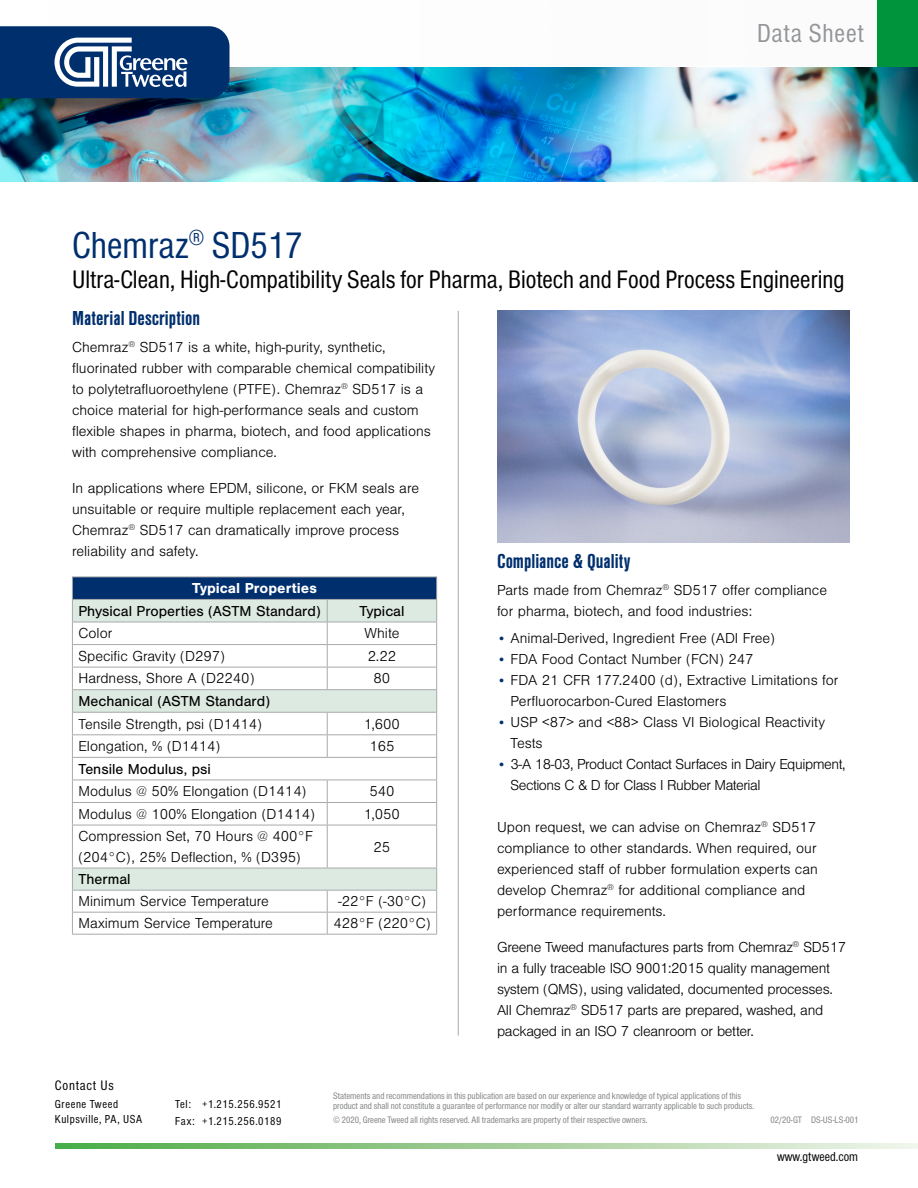
<style>
.page{position:relative;width:918px;height:1188px;background:#fff}
.page>*{position:absolute;margin:0;border:0;box-sizing:border-box;transform-origin:0 0}
.t1{font:39px "Nimbus San Con";color:#002f6e}
.t2{font:27px "Nimbus San Con";letter-spacing:.03em;color:#939598}
.t3{font:26.25px "Nimbus San Con";color:#000}
.t4{font:700 21px "Nimbus San Con";color:#002f6e}
.t5{font:300 15px/21px "Nimbus San";color:#000}
.t6{font:300 15px/21px "Nimbus San";letter-spacing:-.02em;color:#000}
.t7{font:15px "Nimbus San";color:#000}
.t8{font:300 15px/21px "Nimbus San";letter-spacing:-.03em;color:#000}
.t9{font:700 15px "Nimbus San";color:#fff}
.t10{font:14.25px "Nimbus San Con";letter-spacing:.05em;color:#000}
.t11{font:13.5px "Nimbus San Con";color:#000}
.t12{font:12px/15px "Nimbus San Con";letter-spacing:.05em;color:#000}
.t13{font:9.75px/10.5px "Nimbus San Con";color:#808285}
.s1{font-size:13.5px;color:#002f6e}
</style>
<div class="page">
<div style="left:878px;top:0;width:40px;height:68px;background:#00943c"></div>
<hr style="left:458px;top:311px;width:1px;height:725px;background:#a7a9ac">
<svg style="left:55px;top:1144px;width:863px;height:4px;background:#9ece96"></svg>
<img style="left:0;top:68px;width:918px;height:113px">
<div style="left:0;top:29px;width:227px;height:88px;background:#000;opacity:.45"></div>
<svg style="left:0;top:26px;width:229px;height:72px;background:#2a5186"></svg>
<img style="left:497px;top:311px;width:352px;height:231px">
<div style="left:72px;top:577px;width:365px;height:22px;background:#002f6e"></div>
<svg style="left:73px;top:600px;width:363px;height:290px"></svg>
<hr style="left:72px;top:577px;width:255px;height:1px;background:#a7a9ac">
<hr style="left:327px;top:577px;width:110px;height:1px;background:#a7a9ac">
<hr style="left:72px;top:599px;width:255px;height:1px;background:#a7a9ac">
<hr style="left:327px;top:599px;width:110px;height:1px;background:#a7a9ac">
<hr style="left:72px;top:622px;width:255px;height:1px;background:#a7a9ac">
<hr style="left:327px;top:622px;width:110px;height:1px;background:#a7a9ac">
<hr style="left:72px;top:644px;width:255px;height:1px;background:#a7a9ac">
<hr style="left:327px;top:644px;width:110px;height:1px;background:#a7a9ac">
<hr style="left:72px;top:667px;width:255px;height:1px;background:#a7a9ac">
<hr style="left:327px;top:667px;width:110px;height:1px;background:#a7a9ac">
<svg style="left:327px;top:600px;width:1px;height:89px"></svg>
<hr style="left:72px;top:689px;width:255px;height:1px;background:#a7a9ac">
<hr style="left:327px;top:689px;width:110px;height:1px;background:#a7a9ac">
<hr style="left:72px;top:712px;width:255px;height:1px;background:#a7a9ac">
<hr style="left:327px;top:712px;width:110px;height:1px;background:#a7a9ac">
<hr style="left:72px;top:734px;width:255px;height:1px;background:#a7a9ac">
<hr style="left:327px;top:734px;width:110px;height:1px;background:#a7a9ac">
<svg style="left:327px;top:713px;width:1px;height:44px"></svg>
<hr style="left:72px;top:757px;width:255px;height:1px;background:#a7a9ac">
<hr style="left:327px;top:757px;width:110px;height:1px;background:#a7a9ac">
<hr style="left:72px;top:780px;width:255px;height:1px;background:#a7a9ac">
<hr style="left:327px;top:780px;width:110px;height:1px;background:#a7a9ac">
<hr style="left:72px;top:802px;width:255px;height:1px;background:#a7a9ac">
<svg style="left:72px;top:577px;width:1px;height:248px"></svg>
<hr style="left:327px;top:802px;width:110px;height:1px;background:#a7a9ac">
<svg style="left:327px;top:780px;width:1px;height:45px"></svg>
<svg style="left:436px;top:577px;width:1px;height:248px"></svg>
<hr style="left:72px;top:825px;width:255px;height:1px;background:#a7a9ac">
<hr style="left:72px;top:825px;width:1px;height:43px;background:#a7a9ac">
<hr style="left:327px;top:825px;width:110px;height:1px;background:#a7a9ac">
<hr style="left:327px;top:825px;width:1px;height:43px;background:#a7a9ac">
<hr style="left:436px;top:825px;width:1px;height:43px;background:#a7a9ac">
<hr style="left:72px;top:868px;width:255px;height:1px;background:#a7a9ac">
<hr style="left:327px;top:868px;width:110px;height:1px;background:#a7a9ac">
<hr style="left:72px;top:890px;width:255px;height:1px;background:#a7a9ac">
<hr style="left:327px;top:890px;width:110px;height:1px;background:#a7a9ac">
<hr style="left:72px;top:912px;width:255px;height:1px;background:#a7a9ac">
<svg style="left:72px;top:868px;width:1px;height:66px"></svg>
<hr style="left:327px;top:912px;width:110px;height:1px;background:#a7a9ac">
<svg style="left:327px;top:891px;width:1px;height:43px"></svg>
<svg style="left:436px;top:868px;width:1px;height:66px"></svg>
<hr style="left:72px;top:934px;width:255px;height:1px;background:#a7a9ac">
<hr style="left:327px;top:934px;width:110px;height:1px;background:#a7a9ac">
<h2 class="t2" style="left:757px;top:18px;width:108px">Data Sheet</h2>
<h1 class="t1" style="left:72px;top:223px;width:232px">Chemraz<sup>®</sup> SD517</h1>
<h3 class="t3" style="left:72px;top:265px;width:774px">Ultra-Clean, High-Compatibility Seals for Pharma, Biotech and Food Process Engineering</h3>
<h3 class="t4" style="left:72px;top:306px;width:130px">Material Description</h3>
<p class="t5" style="left:72px;top:336px;width:365px">Chemraz<sup>®</sup> SD517 is a white, high-purity, synthetic, fluorinated rubber with comparable chemical compatibility to polytetrafluoroethylene (PTFE). Chemraz<sup>®</sup> SD517 is a choice material for high-performance seals and custom flexible shapes in pharma, biotech, and food applications with comprehensive compliance.</p>
<p class="t5" style="left:72px;top:477px;width:349px">In applications where EPDM, silicone, or FKM seals are unsuitable or require multiple replacement each year, Chemraz<sup>®</sup> SD517 can dramatically improve process reliability and safety.</p>
<p class="t9" style="left:192px;top:580px;width:126px">Typical Properties</p>
<p class="t7" style="left:78px;top:603px;width:244px">Physical Properties (ASTM Standard)</p>
<p class="t7" style="left:359px;top:603px;width:47px">Typical</p>
<p class="t5" style="left:78px;top:623px;width:36px">Color</p>
<p class="t5" style="left:365px;top:623px;width:36px">White</p>
<p class="t5" style="left:78px;top:646px;width:148px">Specific Gravity (D297)</p>
<p class="t5" style="left:368px;top:646px;width:30px">2.22</p>
<p class="t5" style="left:78px;top:668px;width:178px">Hardness, Shore A (D2240)</p>
<p class="t5" style="left:374px;top:668px;width:18px">80</p>
<p class="t7" style="left:78px;top:693px;width:193px">Mechanical (ASTM Standard)</p>
<p class="t5" style="left:78px;top:714px;width:185px">Tensile Strength, psi (D1414)</p>
<p class="t5" style="left:364px;top:714px;width:38px">1,600</p>
<p class="t5" style="left:78px;top:736px;width:143px">Elongation, % (D1414)</p>
<p class="t5" style="left:369px;top:736px;width:27px">165</p>
<p class="t7" style="left:78px;top:760px;width:134px">Tensile Modulus, psi</p>
<p class="t5" style="left:78px;top:781px;width:229px">Modulus @ 50% Elongation (D1414)</p>
<p class="t5" style="left:369px;top:781px;width:27px">540</p>
<p class="t5" style="left:78px;top:804px;width:238px">Modulus @ 100% Elongation (D1414)</p>
<p class="t5" style="left:364px;top:804px;width:38px">1,050</p>
<p class="t5" style="left:78px;top:826px;width:236px">Compression Set, 70 Hours @ 400°F (204°C), 25% Deflection, % (D395)</p>
<p class="t5" style="left:374px;top:837px;width:18px">25</p>
<p class="t7" style="left:78px;top:871px;width:54px">Thermal</p>
<p class="t5" style="left:78px;top:891px;width:192px">Minimum Service Temperature</p>
<p class="t5" style="left:338px;top:891px;width:89px">-22°F (-30°C)</p>
<p class="t5" style="left:78px;top:913px;width:196px">Maximum Service Temperature</p>
<p class="t5" style="left:333px;top:913px;width:99px">428°F (220°C)</p>
<h3 class="t4" style="left:497px;top:549px;width:135px">Compliance &amp; Quality</h3>
<p class="t5" style="left:497px;top:580px;width:332px">Parts made from Chemraz<sup>®</sup> SD517 offer compliance for pharma, biotech, and food industries:</p>
<p class="t5" style="left:497px;top:628px;width:279px"><span class="s1">•</span> Animal-Derived, Ingredient Free (ADI Free)</p>
<p class="t5" style="left:497px;top:649px;width:258px"><span class="s1">•</span> FDA Food Contact Number (FCN) 247</p>
<p class="t5" style="left:511px;top:670px;width:330px;text-indent:-14px"><span class="s1">•</span> FDA 21 CFR 177.2400 (d), Extractive Limitations for<br>Perfluorocarbon-Cured Elastomers</p>
<p class="t5" style="left:511px;top:712px;width:316px;text-indent:-14px"><span class="s1">•</span> USP &lt;87&gt; and &lt;88&gt; Class VI Biological Reactivity<br>Tests</p>
<p class="t8" style="left:511px;top:754px;width:337px;text-indent:-14px"><span class="s1">•</span> 3-A 18-03, Product Contact Surfaces in Dairy Equipment,<br>Sections C &amp; D for Class I Rubber Material</p>
<p class="t5" style="left:497px;top:817px;width:322px">Upon request, we can advise on Chemraz<sup>®</sup> SD517 compliance to other standards. When required, our experienced staff of rubber formulation experts can develop Chemraz<sup>®</sup> for additional compliance and performance requirements.</p>
<p class="t6" style="left:497px;top:937px;width:351px">Greene Tweed manufactures parts from Chemraz<sup>®</sup> SD517 in a fully traceable ISO 9001:2015 quality management system (QMS), using validated, documented processes.<br>All Chemraz<sup>®</sup> SD517 parts are prepared, washed, and packaged in an ISO 7 cleanroom or better.</p>
<p class="t10" style="left:55px;top:1077px;width:60px">Contact Us</p>
<p class="t12" style="left:55px;top:1097px;width:89px">Greene Tweed<br>Kulpsville, PA, USA</p>
<p class="t12" style="left:175px;top:1096px;width:108px;line-height:16.5px">Tel: +1.215.256.9521<br>Fax: +1.215.256.0189</p>
<p class="t13" style="left:333px;top:1090px;width:423px">Statements and recommendations in this publication are based on our experience and knowledge of typical applications of this product and shall not constitute a guarantee of performance nor modify or alter our standard warranty applicable to such products.</p>
<p class="t13" style="left:333px;top:1115px;width:316px">© 2020, Greene Tweed all rights reserved. All trademarks are property of their respective owners.</p>
<p class="t13" style="left:771px;top:1115px;width:90px">02/20-GT DS-US-LS-001</p>
<p class="t11" style="left:777px;top:1149px;width:82px">www.gtweed.com</p>
</div>
